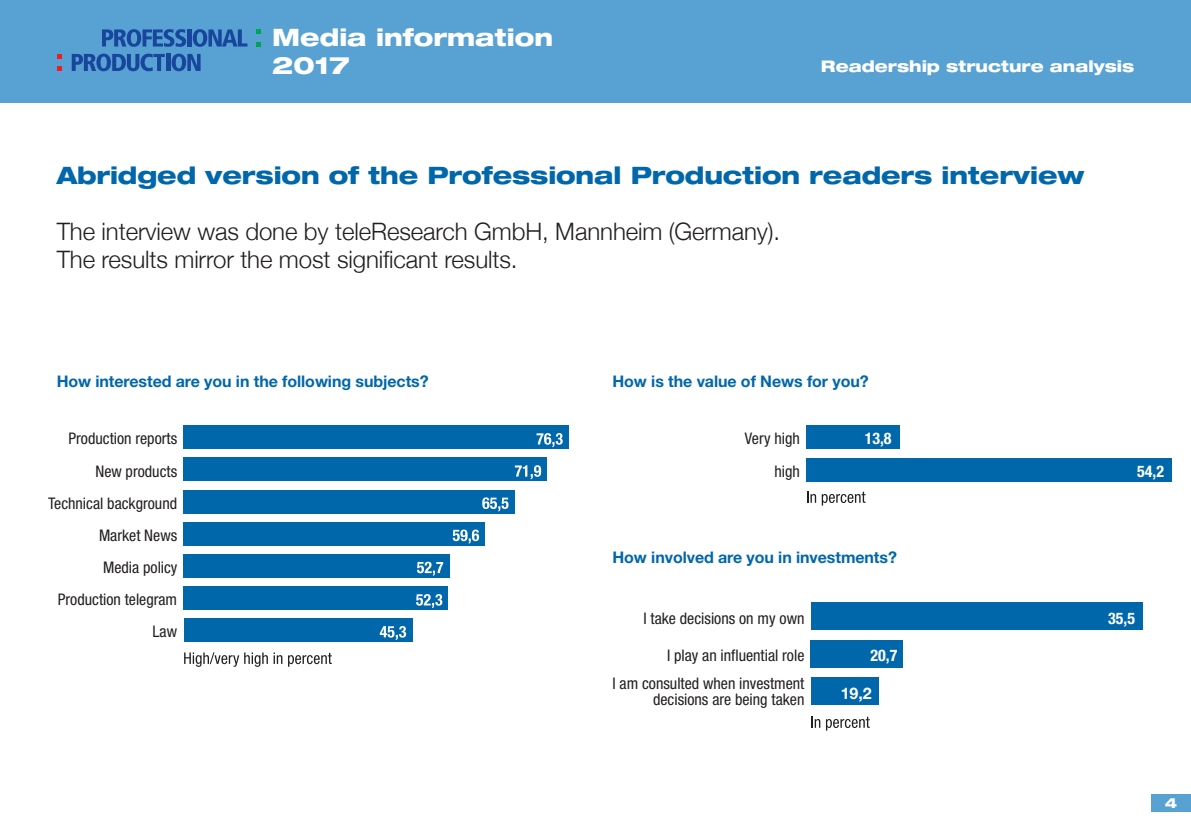
<style>
.page{position:relative;width:1191px;height:840px;background:#fff}
.page>*{position:absolute;margin:0;border:0;box-sizing:border-box;transform-origin:0 0}
.t1{font:300 24px/28px "Helvetica Neue";letter-spacing:-.005em;color:#231f20}
.t2{font:800 expanded 24px "Helvetica Neue";letter-spacing:-.005em;color:#0067aa}
.t3{font:800 expanded 24px/28px "Helvetica Neue";color:#fff}
.t4{font:condensed 16px/16px "Helvetica Neue";color:#231f20;text-align:right}
.t5{font:700 16px "Helvetica Neue";letter-spacing:-.005em;color:#0067aa}
.t6{font:800 expanded 16px "Helvetica Neue";color:#fff}
.t7{font:700 condensed 16px "Helvetica Neue";color:#fff}
.t8{font:700 16px "Helvetica Neue";color:#fff}
.t9{font:800 expanded 14px "Helvetica Neue";color:#fff}
</style>
<div class="page">
<div style="left:1151px;top:794px;width:40px;height:17px;background:#58a2d3"></div>
<div style="left:0;top:0;width:1191px;height:102px;background:#58a2d3"></div>
<div style="left:183px;top:618px;width:229px;height:23px;background:#0067aa"></div>
<div style="left:183px;top:586px;width:265px;height:23px;background:#0067aa"></div>
<div style="left:183px;top:554px;width:267px;height:23px;background:#0067aa"></div>
<div style="left:183px;top:522px;width:302px;height:23px;background:#0067aa"></div>
<div style="left:183px;top:490px;width:331px;height:23px;background:#0067aa"></div>
<div style="left:183px;top:457px;width:364px;height:24px;background:#0067aa"></div>
<div style="left:183px;top:425px;width:386px;height:23px;background:#0067aa"></div>
<svg style="left:184px;top:652px;width:98px;height:14px"></svg>
<svg style="left:288px;top:652px;width:44px;height:14px"></svg>
<svg style="left:380px;top:626px;width:26px;height:13px"></svg>
<svg style="left:453px;top:529px;width:26px;height:14px"></svg>
<svg style="left:417px;top:561px;width:26px;height:14px"></svg>
<svg style="left:416px;top:594px;width:26px;height:13px"></svg>
<svg style="left:482px;top:497px;width:26px;height:14px"></svg>
<svg style="left:515px;top:465px;width:26px;height:14px"></svg>
<svg style="left:536px;top:433px;width:27px;height:14px"></svg>
<div style="left:806px;top:457px;width:365px;height:24px;background:#0067aa"></div>
<div style="left:806px;top:425px;width:93px;height:23px;background:#0067aa"></div>
<svg style="left:807px;top:491px;width:58px;height:14px"></svg>
<div style="left:810px;top:602px;width:332px;height:27px;background:#0067aa"></div>
<div style="left:810px;top:640px;width:93px;height:27px;background:#0067aa"></div>
<div style="left:810px;top:677px;width:68px;height:27px;background:#0067aa"></div>
<svg style="left:811px;top:716px;width:9px;height:11px"></svg>
<svg style="left:826px;top:716px;width:43px;height:14px"></svg>
<svg style="left:256px;top:29px;width:4px;height:5px"></svg>
<svg style="left:256px;top:42px;width:4px;height:5px"></svg>
<svg style="left:57px;top:67px;width:4px;height:4px"></svg>
<svg style="left:57px;top:54px;width:4px;height:4px"></svg>
<svg style="left:102px;top:29px;width:84px;height:18px"></svg>
<hr style="left:187px;top:29px;width:4px;height:17px;background:#18469d">
<svg style="left:193px;top:29px;width:54px;height:18px"></svg>
<svg style="left:72px;top:54px;width:93px;height:17px"></svg>
<hr style="left:166px;top:54px;width:4px;height:17px;background:#18469d">
<svg style="left:172px;top:54px;width:29px;height:17px"></svg>
<h1 class="t3" style="left:272px;top:23px;width:282px">Media information<br>2017</h1>
<p class="t6" style="left:821px;top:56px;width:315px">Readership structure analysis</p>
<h1 class="t2" style="left:57px;top:160px;width:1029px">Abridged version of the Professional Production readers interview</h1>
<h1 class="t1" style="left:57px;top:217px;width:725px">The interview was done by teleResearch GmbH, Mannheim (Germany).<br>The results mirror the most significant results.</h1>
<p class="t5" style="left:57px;top:375px;width:373px">How interested are you in the following subjects?</p>
<p class="t4" style="left:68px;top:432px;width:110px">Production reports</p>
<p class="t4" style="left:95px;top:464px;width:83px">New products</p>
<p class="t4" style="left:48px;top:496px;width:131px">Technical background</p>
<p class="t4" style="left:99px;top:528px;width:80px">Market News</p>
<p class="t4" style="left:103px;top:560px;width:76px">Media policy</p>
<p class="t4" style="left:58px;top:592px;width:121px">Production telegram</p>
<p class="t4" style="left:152px;top:624px;width:26px">Law</p>
<p class="t5" style="left:612px;top:375px;width:258px">How is the value of News for you?</p>
<p class="t4" style="left:745px;top:432px;width:57px">Very high</p>
<p class="t7" style="left:864px;top:433px;width:28px">13,8</p>
<p class="t4" style="left:774px;top:464px;width:27px">high</p>
<p class="t7" style="left:1137px;top:465px;width:28px">54,2</p>
<p class="t5" style="left:612px;top:551px;width:286px">How involved are you in investments?</p>
<p class="t4" style="left:643px;top:611px;width:162px">I take decisions on my own</p>
<p class="t7" style="left:1108px;top:611px;width:28px">35,5</p>
<p class="t4" style="left:667px;top:648px;width:139px">I play an influential role</p>
<p class="t7" style="left:870px;top:649px;width:28px">20,7</p>
<p class="t4" style="left:612px;top:675px;width:193px">I am consulted when investment decisions are being taken</p>
<p class="t8" style="left:840px;top:686px;width:33px">19,2</p>
<p class="t9" style="left:1164px;top:793px;width:14px">4</p>
</div>
